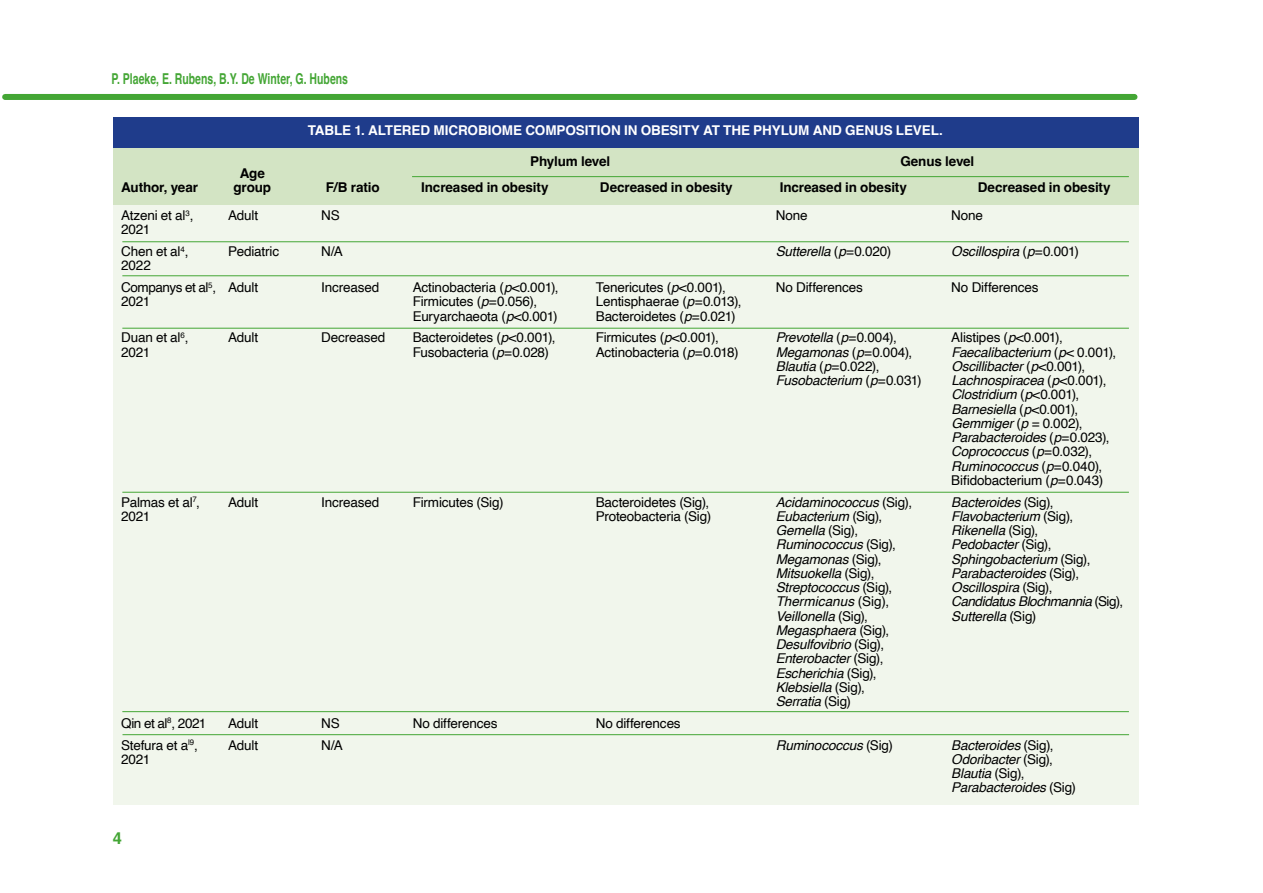
<style>
.page{position:relative;width:1263px;height:893px;background:#fff}
.page>*{position:absolute;margin:0;border:0;box-sizing:border-box;transform-origin:0 0}
.t1{font:700 16.5px "Helvetica";color:#44a635}
.t2{font:700 15px "Helvetica";color:#44a635;scale:.7 1}
.t3{font:italic 13.5px/14.2px "Helvetica";letter-spacing:-.015em;color:#000}
.t4{font:13.5px/21.8px "Helvetica";letter-spacing:-.015em;color:#000}
.t5{font:700 13.5px "Helvetica";letter-spacing:-.01em;color:#000}
.t6{font:700 13.5px "Helvetica";letter-spacing:-.005em;color:#fff}
.t7{font:italic 13.5px "Helvetica";letter-spacing:-.035em;color:#000}
.t8{font:italic 13.5px "Helvetica";letter-spacing:.005em;color:#000}
.t9{font:13.5px "Helvetica";letter-spacing:-.035em;color:#000}
.s1{font-style:normal}
.s2{font-style:italic}
</style>
<div class="page">
<div style="left:5px;top:94px;width:1129px;height:6px;background:#44a635"></div>
<div style="left:113px;top:117px;width:1025px;height:31px;background:#1f3c8b"></div>
<div style="left:113px;top:148px;width:1025px;height:58px;background:#d3e4c4"></div>
<div style="left:113px;top:205px;width:1025px;height:600px;background:#f1f6ec"></div>
<hr style="left:122px;top:241px;width:1007px;height:1px;background:#44a635">
<hr style="left:122px;top:275px;width:1007px;height:1px;background:#44a635">
<hr style="left:122px;top:328px;width:1007px;height:1px;background:#44a635">
<hr style="left:122px;top:492px;width:1007px;height:1px;background:#44a635">
<hr style="left:122px;top:734px;width:1007px;height:1px;background:#44a635">
<hr style="left:122px;top:711px;width:1007px;height:1px;background:#44a635">
<hr style="left:412px;top:176px;width:717px;height:1px;background:#44a635">
<p class="t2" style="left:111px;top:69px;width:340px">P. Plaeke, E. Rubens, B.Y. De Winter, G. Hubens</p>
<p class="t6" style="left:308px;top:122px;width:637px">TABLE 1. ALTERED MICROBIOME COMPOSITION IN OBESITY AT THE PHYLUM AND GENUS LEVEL.</p>
<p class="t5" style="left:530px;top:153px;width:81px">Phylum level</p>
<p class="t5" style="left:900px;top:153px;width:76px">Genus level</p>
<p class="t5" style="left:240px;top:165px;width:27px">Age</p>
<p class="t5" style="left:121px;top:179px;width:78px">Author, year</p>
<p class="t5" style="left:233px;top:179px;width:39px">group</p>
<p class="t5" style="left:326px;top:179px;width:55px">F/B ratio</p>
<p class="t5" style="left:421px;top:179px;width:129px">Increased in obesity</p>
<p class="t5" style="left:600px;top:179px;width:134px">Decreased in obesity</p>
<p class="t5" style="left:780px;top:179px;width:129px">Increased in obesity</p>
<p class="t5" style="left:978px;top:179px;width:134px">Decreased in obesity</p>
<p class="t4" style="left:121px;top:205px;width:74px">Atzeni et al<sup>3</sup>,</p>
<p class="t4" style="left:228px;top:205px;width:31px">Adult</p>
<p class="t4" style="left:321px;top:205px;width:20px">NS</p>
<p class="t4" style="left:776px;top:205px;width:33px">None</p>
<p class="t4" style="left:951px;top:205px;width:33px">None</p>
<p class="t4" style="left:121px;top:219px;width:69px">2021<br>Chen et al<sup>4</sup>,</p>
<p class="t4" style="left:228px;top:241px;width:52px">Pediatric</p>
<p class="t4" style="left:321px;top:241px;width:23px">N/A</p>
<p class="t3" style="left:776px;top:244px;width:117px">Sutterella <span class="s1">(</span>p<span class="s1">=0.020)</span></p>
<p class="t3" style="left:951px;top:244px;width:129px">Oscillospira <span class="s1">(</span>p<span class="s1">=0.001)</span></p>
<p class="t4" style="left:121px;top:255px;width:138px">2022<br>Companys et al<sup>5</sup>, Adult</p>
<p class="t4" style="left:321px;top:277px;width:60px">Increased</p>
<p class="t4" style="left:413px;top:277px;width:147px">Actinobacteria (<span class="s2">p</span>&lt;0.001),</p>
<p class="t4" style="left:596px;top:277px;width:132px">Tenericutes (<span class="s2">p</span>&lt;0.001),</p>
<p class="t4" style="left:776px;top:277px;width:89px">No Differences</p>
<p class="t4" style="left:951px;top:277px;width:89px">No Differences</p>
<p class="t4" style="left:121px;top:291px;width:31px">2021</p>
<p class="t4" style="left:413px;top:291px;width:126px">Firmicutes (<span class="s2">p</span>=0.056),</p>
<p class="t4" style="left:596px;top:291px;width:147px">Lentisphaerae (<span class="s2">p</span>=0.013),</p>
<p class="t4" style="left:413px;top:305px;width:146px">Euryarchaeota (<span class="s2">p</span>&lt;0.001)</p>
<p class="t4" style="left:596px;top:305px;width:141px">Bacteroidetes (<span class="s2">p</span>=0.021)</p>
<p class="t4" style="left:121px;top:327px;width:69px">Duan et al<sup>6</sup>,</p>
<p class="t4" style="left:228px;top:327px;width:31px">Adult</p>
<p class="t4" style="left:321px;top:327px;width:66px">Decreased</p>
<p class="t4" style="left:413px;top:327px;width:144px">Bacteroidetes (<span class="s2">p</span>&lt;0.001),</p>
<p class="t4" style="left:596px;top:327px;width:125px">Firmicutes (<span class="s2">p</span>&lt;0.001),</p>
<p class="t3" style="left:776px;top:331px;width:122px">Prevotella <span class="s1">(</span>p<span class="s1">=0.004),</span></p>
<p class="t4" style="left:951px;top:327px;width:113px">Alistipes (<span class="s2">p</span>&lt;0.001),</p>
<p class="t4" style="left:121px;top:341px;width:31px">2021</p>
<p class="t4" style="left:413px;top:341px;width:138px">Fusobacteria (<span class="s2">p</span>=0.028)</p>
<p class="t4" style="left:596px;top:341px;width:144px">Actinobacteria (<span class="s2">p</span>=0.018)</p>
<p class="t3" style="left:776px;top:345px;width:138px">Megamonas <span class="s1">(</span>p<span class="s1">=0.004),</span></p>
<p class="t3" style="left:951px;top:345px;width:166px">Faecalibacterium <span class="s1">(</span>p<span class="s1">&lt; 0.001),</span></p>
<p class="t4" style="left:776px;top:356px;width:105px"><span class="s2">Blautia</span> (<span class="s2">p</span>=0.022),</p>
<p class="t3" style="left:951px;top:359px;width:136px">Oscillibacter <span class="s1">(</span>p<span class="s1">&lt;0.001),</span></p>
<p class="t3" style="left:776px;top:374px;width:147px">Fusobacterium <span class="s1">(</span>p<span class="s1">=0.031)</span></p>
<p class="t3" style="left:951px;top:374px;width:160px">Lachnospiracea <span class="s1">(</span>p<span class="s1">&lt;0.001),<br></span>Clostridium <span class="s1">(</span>p<span class="s1">&lt;0.001),<br></span>Barnesiella <span class="s1">(</span>p<span class="s1">&lt;0.001),<br></span>Gemmiger <span class="s1">(</span>p <span class="s1">= 0.002),<br></span>Parabacteroides <span class="s1">(</span>p<span class="s1">=0.023),<br></span>Coprococcus <span class="s1">(</span>p<span class="s1">=0.032),<br></span>Ruminococcus <span class="s1">(</span>p<span class="s1">=0.040),<br>Bifidobacterium (</span>p<span class="s1">=0.043)</span></p>
<p class="t4" style="left:121px;top:491px;width:80px">Palmas et al<sup>7</sup>,</p>
<p class="t4" style="left:228px;top:491px;width:31px">Adult</p>
<p class="t4" style="left:321px;top:491px;width:60px">Increased</p>
<p class="t4" style="left:413px;top:491px;width:92px">Firmicutes (Sig)</p>
<p class="t4" style="left:596px;top:491px;width:115px">Bacteroidetes (Sig),</p>
<p class="t3" style="left:776px;top:495px;width:138px">Acidaminococcus <span class="s1">(Sig),</span></p>
<p class="t3" style="left:951px;top:495px;width:104px">Bacteroides <span class="s1">(Sig),</span></p>
<p class="t4" style="left:121px;top:506px;width:31px">2021</p>
<p class="t4" style="left:596px;top:506px;width:117px">Proteobacteria (Sig)</p>
<p class="t3" style="left:776px;top:509px;width:108px">Eubacterium <span class="s1">(Sig),</span></p>
<p class="t3" style="left:951px;top:509px;width:123px">Flavobacterium <span class="s1">(Sig),</span></p>
<p class="t3" style="left:776px;top:524px;width:84px">Gemella <span class="s1">(Sig),</span></p>
<p class="t3" style="left:951px;top:524px;width:89px">Rikenella <span class="s1">(Sig),</span></p>
<p class="t3" style="left:776px;top:538px;width:122px">Ruminococcus <span class="s1">(Sig),</span></p>
<p class="t3" style="left:951px;top:538px;width:102px">Pedobacter <span class="s1">(Sig),</span></p>
<p class="t3" style="left:776px;top:552px;width:107px">Megamonas <span class="s1">(Sig),</span></p>
<p class="t3" style="left:951px;top:552px;width:141px">Sphingobacterium <span class="s1">(Sig),</span></p>
<p class="t3" style="left:776px;top:566px;width:100px">Mitsuokella <span class="s1">(Sig),</span></p>
<p class="t3" style="left:951px;top:566px;width:129px">Parabacteroides <span class="s1">(Sig),</span></p>
<p class="t3" style="left:776px;top:581px;width:118px">Streptococcus <span class="s1">(Sig),</span></p>
<p class="t3" style="left:951px;top:581px;width:103px">Oscillospira <span class="s1">(Sig),</span></p>
<p class="t8" style="left:776px;top:591px;width:115px">Thermicanus <span class="s1">(Sig),</span></p>
<p class="t7" style="left:951px;top:591px;width:173px">Candidatus Blochmannia <span class="s1">(Sig),</span></p>
<p class="t3" style="left:776px;top:609px;width:94px">Veillonella <span class="s1">(Sig),</span></p>
<p class="t3" style="left:951px;top:609px;width:87px">Sutterella <span class="s1">(Sig)</span></p>
<p class="t3" style="left:776px;top:623px;width:115px">Megasphaera <span class="s1">(Sig),<br></span>Desulfovibrio <span class="s1">(Sig),<br></span>Enterobacter <span class="s1">(Sig),<br></span>Escherichia <span class="s1">(Sig),<br></span>Klebsiella <span class="s1">(Sig),<br></span>Serratia <span class="s1">(Sig)</span></p>
<p class="t9" style="left:121px;top:713px;width:87px">Qin et al<sup>8</sup>, 2021</p>
<p class="t4" style="left:228px;top:713px;width:31px">Adult</p>
<p class="t4" style="left:321px;top:713px;width:20px">NS</p>
<p class="t4" style="left:413px;top:713px;width:86px">No differences</p>
<p class="t4" style="left:596px;top:713px;width:86px">No differences</p>
<p class="t4" style="left:121px;top:734px;width:78px">Stefura et a<sup>l9</sup>,</p>
<p class="t4" style="left:228px;top:734px;width:31px">Adult</p>
<p class="t4" style="left:321px;top:734px;width:23px">N/A</p>
<p class="t3" style="left:776px;top:738px;width:119px">Ruminococcus <span class="s1">(Sig)</span></p>
<p class="t3" style="left:951px;top:738px;width:104px">Bacteroides <span class="s1">(Sig),</span></p>
<p class="t4" style="left:121px;top:749px;width:31px">2021</p>
<p class="t3" style="left:951px;top:752px;width:126px">Odoribacter <span class="s1">(Sig),<br></span>Blautia <span class="s1">(Sig),<br></span>Parabacteroides <span class="s1">(Sig)</span></p>
<p class="t1" style="left:113px;top:828px;width:11px">4</p>
</div>
